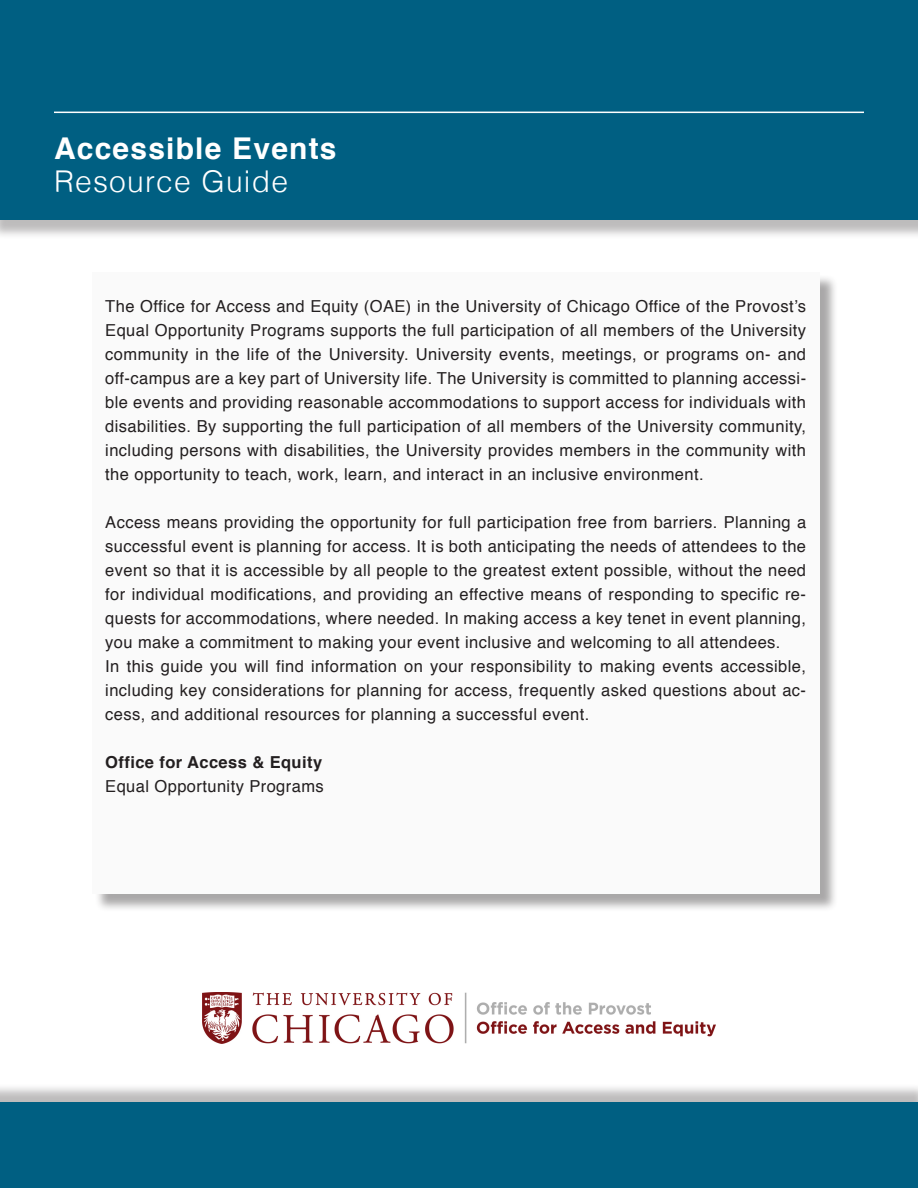
<style>
.page{position:relative;width:918px;height:1188px;background:#fff}
.page>*{position:absolute;margin:0;border:0;box-sizing:border-box;transform-origin:0 0}
.t1{font:700 30px "Helvetica";letter-spacing:.04em;color:#fff}
.t2{font:300 30px "Helvetica";letter-spacing:.04em;color:#fff}
.t3{font:16.5px/24px "Helvetica";letter-spacing:.025em;color:#231f20;text-align:justify}
.t4{font:700 16.5px "Helvetica";letter-spacing:.025em;color:#231f20}
</style>
<div class="page">
<div style="left:0;top:0;width:918px;height:239px;background:#231f20;opacity:.3"></div>
<div style="left:0;top:0;width:918px;height:220px;background:#005f82"></div>
<img style="left:203px;top:992px;width:512px;height:52px">
<div style="left:94px;top:274px;width:745px;height:639px;background:#231f20;opacity:.39"></div>
<div style="left:92px;top:272px;width:728px;height:622px;background:#fafafa"></div>
<div style="left:0;top:1083px;width:918px;height:105px;background:#231f20;opacity:.3"></div>
<div style="left:0;top:1102px;width:918px;height:86px;background:#005f82"></div>
<hr style="left:54px;top:112px;width:810px;height:1px;background:#fff">
<h1 class="t1" style="left:54px;top:124px;width:284px">Accessible Events</h1>
<h1 class="t2" style="left:54px;top:155px;width:236px">Resource Guide</h1>
<p class="t3" style="left:105px;top:294px;width:702px">The Office for Access and Equity (OAE) in the University of Chicago Office of the Provost’s Equal Opportunity Programs supports the full participation of all members of the University community in the life of the University. University events, meetings, or programs on- and off-campus are a key part of University life. The University is committed to planning accessi&shy;ble events and providing reasonable accommodations to support access for individuals with disabilities. By supporting the full participation of all members of the University community, including persons with disabilities, the University provides members in the community with the opportunity to teach, work, learn, and interact in an inclusive environment.</p>
<p class="t3" style="left:105px;top:510px;width:702px;text-align:left">Access means providing the opportunity for full participation free from barriers. Planning a successful event is planning for access. It is both anticipating the needs of attendees to the event so that it is accessible by all people to the greatest extent possible, without the need for individual modifications, and providing an effective means of responding to specific re&shy;quests for accommodations, where needed. In making access a key tenet in event planning, you make a commitment to making your event inclusive and welcoming to all attendees.<br>In this guide you will find information on your responsibility to making events accessible, including key considerations for planning for access, frequently asked questions about ac&shy;cess, and additional resources for planning a successful event.</p>
<p class="t4" style="left:105px;top:749px;width:218px">Office for Access &amp; Equity</p>
<p class="t3" style="left:105px;top:774px;width:220px">Equal Opportunity Programs</p>
</div>
